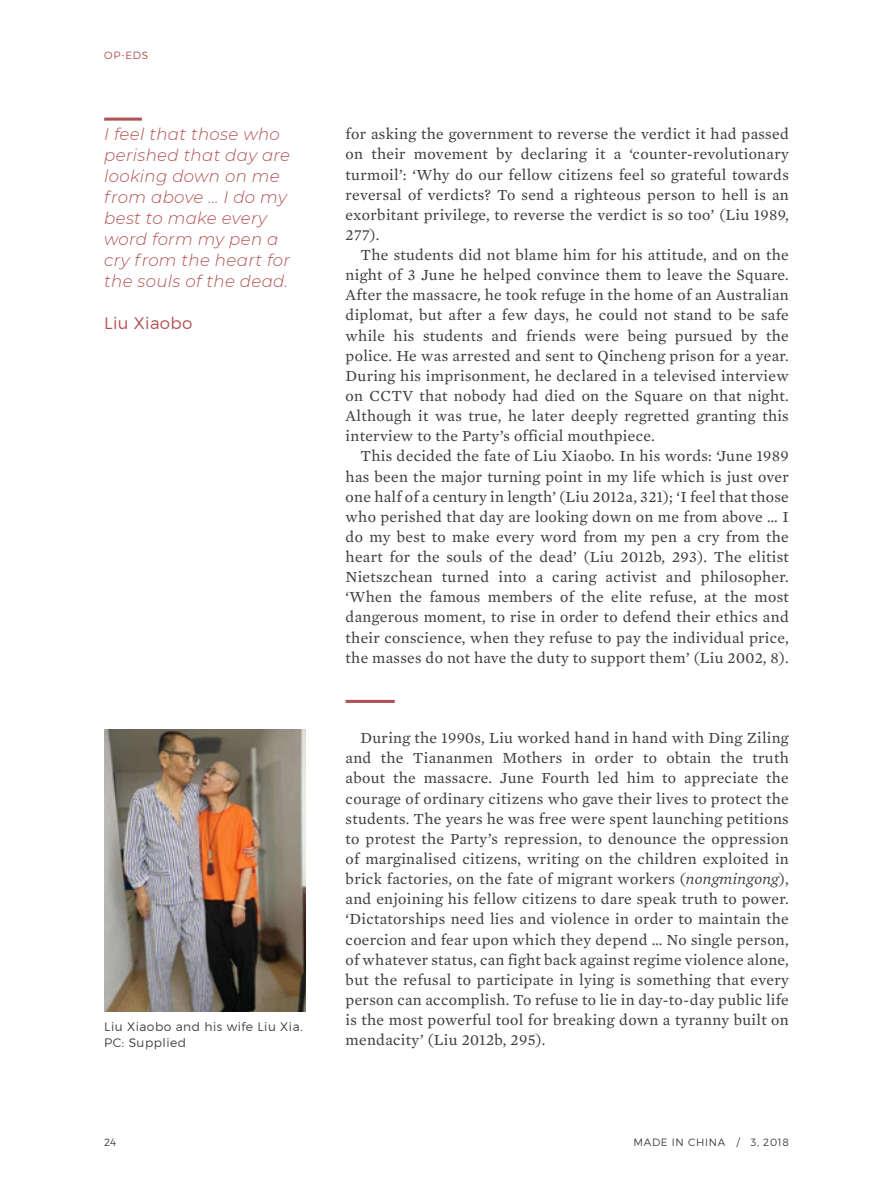
<style>
.page{position:relative;width:893px;height:1191px;background:#fff}
.page>*{position:absolute;margin:0;border:0;box-sizing:border-box;transform-origin:0 0}
.t1{font:italic 300 16.62px/21px "Montserrat";letter-spacing:.02em;color:#b25153}
.t2{font:300 16.62px "Montserrat";letter-spacing:.02em;color:#b25153}
.t3{font:15.75px/20.1px "Mercury Text G2 Roman";letter-spacing:.02em;color:#414042;text-align:justify}
.t4{font:300 12.25px/15.8px "Montserrat";letter-spacing:.04em;color:#414042}
.t5{font:300 10.5px "Montserrat";letter-spacing:.06em;color:#414042}
.t6{font:300 10.5px "Montserrat";color:#b25153}
.s1{font-family:"Mercury Text G2";font-style:italic}
</style>
<div class="page">
<hr style="left:346px;top:700px;width:49px;height:3px;background:#b25153">
<img style="left:104px;top:729px;width:202px;height:282px">
<hr style="left:104px;top:118px;width:38px;height:3px;background:#b25153">
<p class="t6" style="left:104px;top:49px;width:46px">OP-EDS</p>
<p class="t1" style="left:104px;top:123px;width:188px">I feel that those who perished that day are looking down on me from above … I do my best to make every word form my pen a cry from the heart for the souls of the dead.</p>
<p class="t2" style="left:104px;top:313px;width:90px">Liu Xiaobo</p>
<p class="t4" style="left:104px;top:1018px;width:200px">Liu Xiaobo and his wife Liu Xia.<br>PC: Supplied</p>
<p class="t3" style="left:346px;top:124px;width:445px">for asking the government to reverse the verdict it had passed on their movement by declaring it a ‘counter-revolutionary turmoil’: ‘Why do our fellow citizens feel so grateful towards reversal of verdicts? To send a righteous person to hell is an exorbitant privilege, to reverse the verdict is so too’ (Liu 1989, 277).</p>
<p class="t3" style="left:346px;top:245px;width:445px;text-indent:15px">The students did not blame him for his attitude, and on the night of 3 June he helped convince them to leave the Square.<br>After the massacre, he took refuge in the home of an Australian diplomat, but after a few days, he could not stand to be safe while his students and friends were being pursued by the police. He was arrested and sent to Qincheng prison for a year.<br>During his imprisonment, he declared in a televised interview on CCTV that nobody had died on the Square on that night.<br>Although it was true, he later deeply regretted granting this interview to the Party’s official mouthpiece.</p>
<p class="t3" style="left:346px;top:446px;width:445px;text-indent:15px">This decided the fate of Liu Xiaobo. In his words: ‘June 1989 has been the major turning point in my life which is just over one half of a century in length’ (Liu 2012a, 321); ‘I feel that those who perished that day are looking down on me from above … I do my best to make every word from my pen a cry from the heart for the souls of the dead’ (Liu 2012b, 293). The elitist Nietszchean turned into a caring activist and philosopher. ‘When the famous members of the elite refuse, at the most dangerous moment, to rise in order to defend their ethics and their conscience, when they refuse to pay the individual price, the masses do not have the duty to support them’ (Liu 2002, 8).</p>
<p class="t3" style="left:346px;top:728px;width:445px;text-indent:15px">During the 1990s, Liu worked hand in hand with Ding Ziling and the Tiananmen Mothers in order to obtain the truth about the massacre. June Fourth led him to appreciate the courage of ordinary citizens who gave their lives to protect the students. The years he was free were spent launching petitions to protest the Party’s repression, to denounce the oppression of marginalised citizens, writing on the children exploited in brick factories, on the fate of migrant workers (<span class="s1">nongmingong</span>), and enjoining his fellow citizens to dare speak truth to power. ‘Dictatorships need lies and violence in order to maintain the coercion and fear upon which they depend … No single person, of whatever status, can fight back against regime violence alone, but the refusal to participate in lying is something that every person can accomplish. To refuse to lie in day-to-day public life is the most powerful tool for breaking down a tyranny built on mendacity’ (Liu 2012b, 295).</p>
<p class="t5" style="left:104px;top:1135px;width:14px">24</p>
<p class="t5" style="left:634px;top:1135px;width:157px">MADE IN CHINA / 3, 2018</p>
</div>
